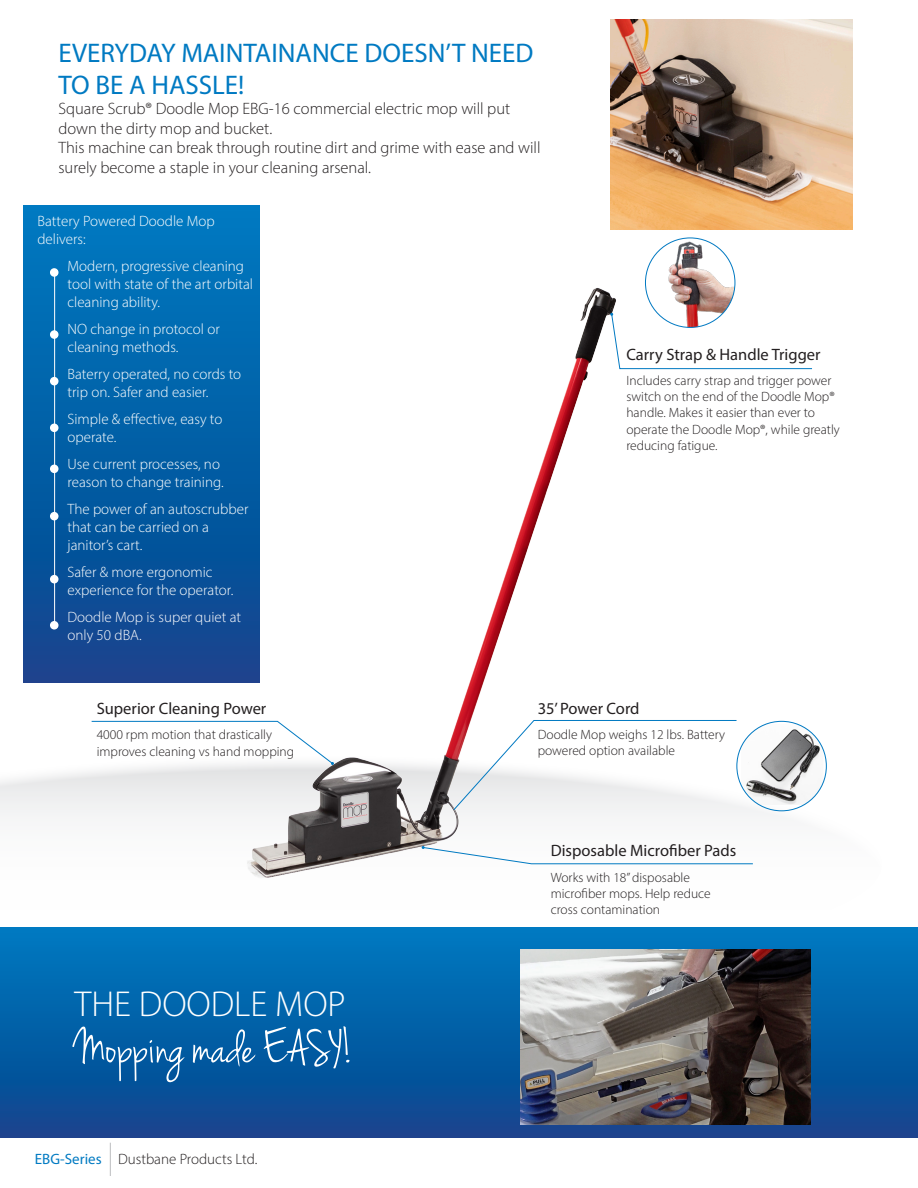
<style>
.page{position:relative;width:918px;height:1188px;background:#fff}
.page>*{position:absolute;margin:0;border:0;box-sizing:border-box;transform-origin:0 0}
.t1{font:51px "Jenna Sue";color:#fff}
.t2{font:300 36.15px "Myriad Pro";color:#fff}
.Cap_Titles{font:27px/32.4px "Myriad Pro";color:#007ac2}
.Cap_Titles-2{font:300 16.5px/19.8px "Myriad Pro";color:#231f20}
.t3{font:16.5px "Myriad Pro";color:#231f20}
.t4{font:300 15px/18px "Myriad Pro";color:#fff}
.t5{font:300 15px "Myriad Pro";color:#231f20}
.t6{font:300 13.5px/16.2px "Myriad Pro";color:#231f20}
.s1{font-weight:400;color:#007ac2}
</style>
<div class="page">
<hr style="left:110px;top:1143px;width:1px;height:33px;background:#bcbdc0">
<svg style="left:0;top:755px;width:827px;height:62px"></svg>
<svg style="left:0;top:927px;width:917px;height:211px;background:#055fa6"></svg>
<img style="left:246px;top:288px;width:371px;height:590px">
<img style="left:520px;top:950px;width:290px;height:175px">
<svg style="left:610px;top:313px;width:202px;height:56px"></svg>
<img style="left:645px;top:238px;width:90px;height:89px;border-radius:45px">
<svg style="left:422px;top:846px;width:331px;height:19px"></svg>
<svg style="left:91px;top:721px;width:243px;height:44px"></svg>
<svg style="left:453px;top:720px;width:284px;height:91px"></svg>
<img style="left:610px;top:19px;width:243px;height:210px">
<img style="left:741px;top:724px;width:82px;height:81px">
<div style="left:23px;top:205px;width:237px;height:477px;background:linear-gradient(to bottom,#007ac1,#10438c)"></div>
<div style="left:51px;top:269px;width:7px;height:7px;background:#fff;border-radius:50%"></div>
<div style="left:50px;top:268px;width:9px;height:9px;border:2px solid #fff;border-radius:50%"></div>
<hr style="left:54px;top:276px;width:1px;height:351px;background:#fff">
<div style="left:51px;top:331px;width:7px;height:7px;background:#fff;border-radius:50%"></div>
<div style="left:50px;top:330px;width:9px;height:9px;border:2px solid #fff;border-radius:50%"></div>
<div style="left:51px;top:378px;width:7px;height:7px;background:#fff;border-radius:50%"></div>
<div style="left:50px;top:377px;width:9px;height:8px;border:2px solid #fff;border-radius:50%"></div>
<div style="left:51px;top:424px;width:7px;height:7px;background:#fff;border-radius:50%"></div>
<div style="left:50px;top:424px;width:9px;height:8px;border:2px solid #fff;border-radius:50%"></div>
<div style="left:51px;top:465px;width:7px;height:7px;background:#fff;border-radius:50%"></div>
<div style="left:50px;top:465px;width:9px;height:8px;border:2px solid #fff;border-radius:50%"></div>
<div style="left:51px;top:513px;width:7px;height:7px;background:#fff;border-radius:50%"></div>
<div style="left:50px;top:512px;width:9px;height:8px;border:2px solid #fff;border-radius:50%"></div>
<div style="left:51px;top:576px;width:7px;height:7px;background:#fff;border-radius:50%"></div>
<div style="left:50px;top:575px;width:9px;height:8px;border:2px solid #fff;border-radius:50%"></div>
<div style="left:51px;top:622px;width:7px;height:7px;background:#fff;border-radius:50%"></div>
<div style="left:50px;top:621px;width:9px;height:9px;border:2px solid #fff;border-radius:50%"></div>
<p class="Cap_Titles" style="left:58px;top:36px;width:477px">EVERYDAY MAINTAINANCE DOESN’T NEED<br>TO BE A HASSLE!</p>
<p class="Cap_Titles-2" style="left:58px;top:98px;width:484px">Square Scrub® Doodle Mop EBG-16 commercial electric mop will put down the dirty mop and bucket.<br>This machine can break through routine dirt and grime with ease and will surely become a staple in your cleaning arsenal.</p>
<p class="t4" style="left:38px;top:212px;width:179px">Battery Powered Doodle Mop delivers:</p>
<p class="t4" style="left:68px;top:257px;width:187px">Modern, progressive cleaning tool with state of the art orbital cleaning ability.</p>
<p class="t4" style="left:68px;top:320px;width:154px">NO change in protocol or cleaning methods.</p>
<p class="t4" style="left:68px;top:365px;width:175px">Baterry operated, no cords to trip on. Safer and easier.</p>
<p class="t4" style="left:68px;top:410px;width:156px">Simple &amp; effective, easy to operate.</p>
<p class="t4" style="left:68px;top:455px;width:158px">Use current processes, no reason to change training.</p>
<p class="t4" style="left:68px;top:500px;width:182px">The power of an autoscrubber that can be carried on a janitor’s cart.</p>
<p class="t4" style="left:68px;top:563px;width:167px">Safer &amp; more ergonomic experience for the operator.</p>
<p class="t4" style="left:68px;top:608px;width:175px">Doodle Mop is super quiet at only 50 dBA.</p>
<p class="t3" style="left:626px;top:344px;width:196px">Carry Strap &amp; Handle Trigger</p>
<p class="t6" style="left:626px;top:372px;width:215px">Includes carry strap and trigger power switch on the end of the Doodle Mop® handle. Makes it easier than ever to operate the Doodle Mop®, while greatly reducing fatigue.</p>
<p class="t3" style="left:97px;top:699px;width:171px">Superior Cleaning Power</p>
<p class="t6" style="left:97px;top:727px;width:199px">4000 rpm motion that drastically improves cleaning vs hand mopping</p>
<p class="t2" style="left:75px;top:982px;width:273px">THE DOODLE MOP</p>
<p class="t1" style="left:75px;top:1018px;width:281px">Mopping made EASY!</p>
<p class="t5" style="left:35px;top:1150px;width:224px"><span class="s1">EBG-Series</span> Dustbane Products Ltd.</p>
<p class="t3" style="left:538px;top:698px;width:103px">35’ Power Cord</p>
<p class="t6" style="left:538px;top:726px;width:189px">Doodle Mop weighs 12 lbs. Battery powered option available</p>
<p class="t3" style="left:551px;top:841px;width:187px">Disposable Microfiber Pads</p>
<p class="t6" style="left:551px;top:869px;width:162px">Works with 18” disposable microfiber mops. Help reduce cross contamination</p>
</div>
